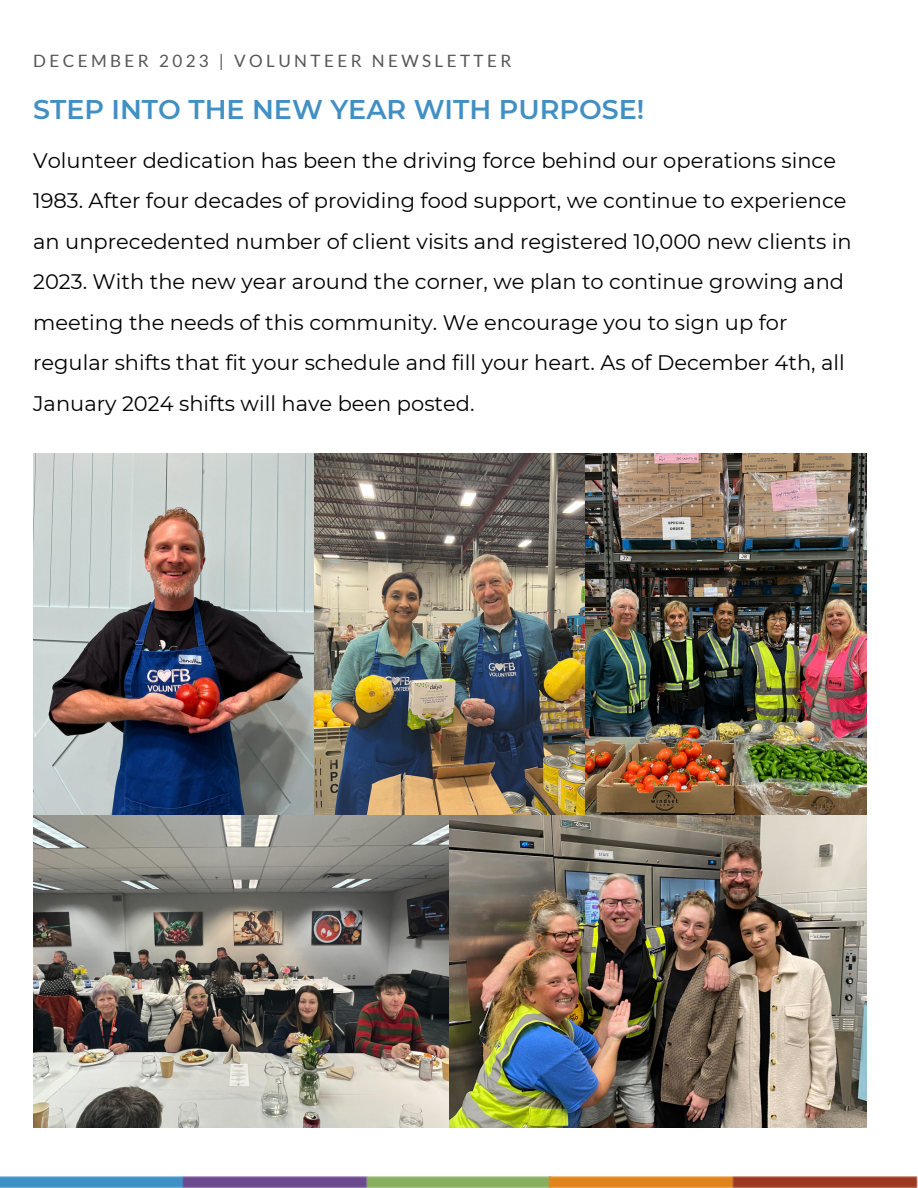
<style>
.page{position:relative;width:918px;height:1188px;background:#fff}
.page>*{position:absolute;margin:0;border:0;box-sizing:border-box;transform-origin:0 0}
.t1{font:600 27px "Montserrat";color:#4190c4}
.t2{font:21px/40.5px "Montserrat";color:#000}
.t3{font:17.1px "Lato";letter-spacing:.2em;color:#565656}
</style>
<div class="page">
<img style="left:0;top:1176px;width:918px;height:12px">
<img style="left:33px;top:453px;width:553px;height:362px">
<img style="left:586px;top:453px;width:281px;height:375px">
<img style="left:33px;top:815px;width:833px;height:313px">
<p class="t3" style="left:33px;top:50px;width:480px">DECEMBER 2023 | VOLUNTEER NEWSLETTER</p>
<p class="t1" style="left:33px;top:92px;width:613px">STEP INTO THE NEW YEAR WITH PURPOSE!</p>
<p class="t2" style="left:33px;top:140px;width:820px">Volunteer dedication has been the driving force behind our operations since 1983. After four decades of providing food support, we continue to experience an unprecedented number of client visits and registered 10,000 new clients in 2023. With the new year around the corner, we plan to continue growing and meeting the needs of this community. We encourage you to sign up for regular shifts that fit your schedule and fill your heart. As of December 4th, all January 2024 shifts will have been posted.</p>
</div>
